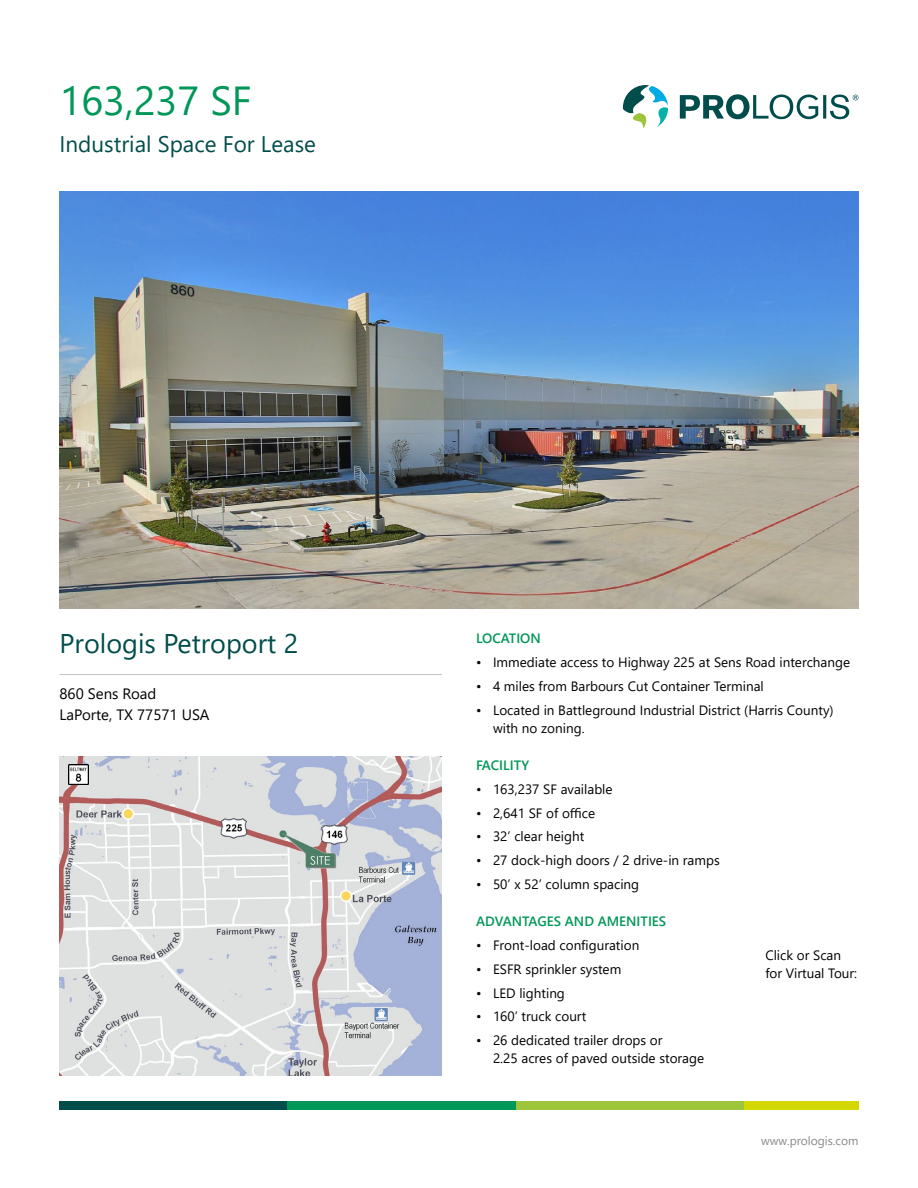
<style>
.page{position:relative;width:918px;height:1188px;background:#fff}
.page>*{position:absolute;margin:0;border:0;box-sizing:border-box;transform-origin:0 0}
.t1{font:40.5px "Segoe UI";color:#009758}
.t2{font:27px "Segoe UI";color:#004d4b}
.t3{font:22.5px "Segoe UI";color:#004d4b}
.t4{font:15px/21px "Segoe UI";color:#000}
.t5{font:13.5px/18px "Segoe UI";color:#000}
.t6{font:600 13.5px "Segoe UI";color:#009758}
.t7{font:12px "Segoe UI";color:#878989}
</style>
<div class="page">
<svg style="left:623px;top:85px;width:45px;height:44px"></svg>
<svg style="left:680px;top:94px;width:178px;height:25px"></svg>
<div style="left:60px;top:1101px;width:228px;height:9px;background:#004d4b"></div>
<div style="left:516px;top:1101px;width:228px;height:9px;background:#9dc53c"></div>
<div style="left:288px;top:1101px;width:228px;height:9px;background:#009758"></div>
<div style="left:744px;top:1101px;width:114px;height:9px;background:#d3d800"></div>
<hr style="left:60px;top:674px;width:382px;height:1px;background:#c5c5c5">
<img style="left:60px;top:757px;width:382px;height:319px">
<img style="left:60px;top:191px;width:798px;height:417px">
<img style="left:68px;top:764px;width:20px;height:20px">
<h1 class="t1" style="left:60px;top:62px;width:194px">163,237 SF</h1>
<h3 class="t3" style="left:60px;top:123px;width:258px">Industrial Space For Lease</h3>
<h2 class="t2" style="left:60px;top:618px;width:240px">Prologis Petroport 2</h2>
<p class="t4" style="left:60px;top:682px;width:152px">860 Sens Road<br>LaPorte, TX 77571 USA</p>
<p class="t6" style="left:476px;top:626px;width:66px">LOCATION</p>
<p class="t5" style="left:476px;top:652px;width:376px">• Immediate access to Highway 225 at Sens Road interchange</p>
<p class="t5" style="left:476px;top:676px;width:289px">• 4 miles from Barbours Cut Container Terminal</p>
<p class="t5" style="left:493px;top:700px;width:342px;text-indent:-17px">• Located in Battleground Industrial District (Harris County) with no zoning.</p>
<p class="t6" style="left:476px;top:753px;width:55px">FACILITY</p>
<p class="t5" style="left:476px;top:779px;width:138px">• 163,237 SF available</p>
<p class="t5" style="left:476px;top:803px;width:121px">• 2,641 SF of office</p>
<p class="t5" style="left:476px;top:826px;width:110px">• 32’ clear height</p>
<p class="t5" style="left:476px;top:850px;width:245px">• 27 dock-high doors / 2 drive-in ramps</p>
<p class="t5" style="left:476px;top:874px;width:165px">• 50’ x 52’ column spacing</p>
<p class="t6" style="left:476px;top:909px;width:192px">ADVANTAGES AND AMENITIES</p>
<p class="t5" style="left:476px;top:935px;width:165px">• Front-load configuration</p>
<p class="t5" style="left:476px;top:959px;width:147px">• ESFR sprinkler system</p>
<p class="t5" style="left:476px;top:983px;width:90px">• LED lighting</p>
<p class="t5" style="left:476px;top:1006px;width:112px">• 160’ truck court</p>
<p class="t5" style="left:493px;top:1030px;width:213px;text-indent:-17px">• 26 dedicated trailer drops or<br>2.25 acres of paved outside storage</p>
<p class="t5" style="left:765px;top:945px;width:93px">Click or Scan for Virtual Tour:</p>
<p class="t7" style="left:761px;top:1130px;width:99px">www.prologis.com</p>
</div>
